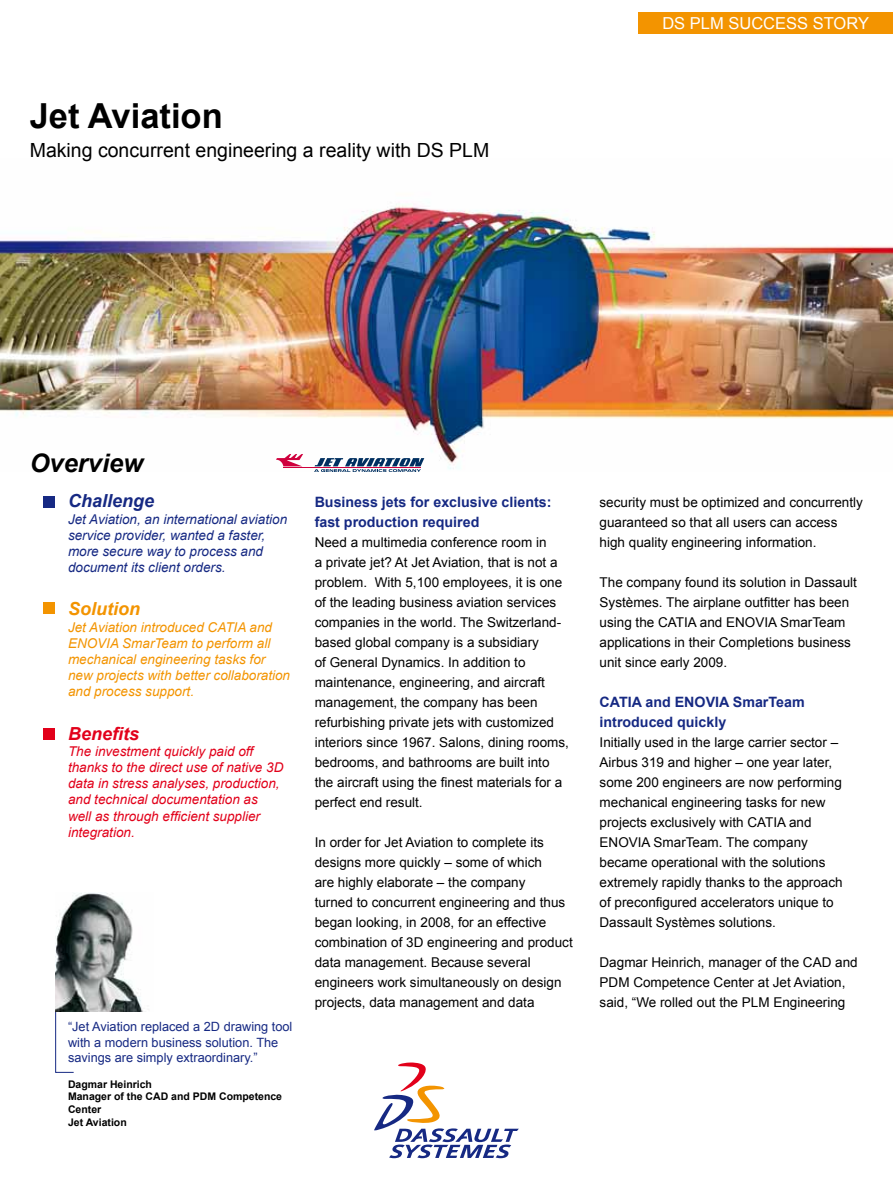
<style>
.page{position:relative;width:893px;height:1188px;background:#fff}
.page>*{position:absolute;margin:0;border:0;box-sizing:border-box;transform-origin:0 0}
.t1{font:700 34.5px "Arial";color:#000}
.t2{font:italic 700 25.5px "Arial";color:#000}
.t3{font:19.5px "Arial";color:#000}
.t4{font:italic 700 18px "Arial";color:#162983}
.t5{font:italic 700 18px "Arial";color:#f39400}
.t6{font:italic 700 18px "Arial";color:#e2001a}
.t7{font:16.5px "Arial";color:#fff}
.t8{font:700 14.25px/20px "Arial";color:#162983}
.t9{font:13.5px/20px "Arial";color:#000}
.t10{font:italic 13.5px/16.2px "Arial";color:#e2001a}
.t11{font:italic 13.5px/16.2px "Arial";color:#f39400}
.t12{font:italic 13.5px/16.2px "Arial";color:#162983}
.t13{font:12.75px/15.3px "Arial";color:#162983}
.t14{font:700 10.5px/12.6px "Arial";color:#000}
</style>
<div class="page">
<div style="left:638px;top:13px;width:255px;height:21px;background:#f39400"></div>
<img style="left:0;top:204px;width:893px;height:265px">
<div style="left:43px;top:496px;width:11px;height:11px;background:#162983"></div>
<div style="left:43px;top:602px;width:11px;height:11px;background:#f39400"></div>
<div style="left:43px;top:729px;width:11px;height:11px;background:#e2001a"></div>
<svg style="left:374px;top:1062px;width:145px;height:96px"></svg>
<svg style="left:55px;top:1012px;width:19px;height:61px"></svg>
<img style="left:55px;top:893px;width:88px;height:119px">
<svg style="left:276px;top:454px;width:27px;height:12px"></svg>
<hr style="left:283px;top:467px;width:138px;height:1px;background:#cf003d">
<svg style="left:314px;top:458px;width:110px;height:14px"></svg>
<h1 class="t1" style="left:30px;top:93px;width:194px">Jet Aviation</h1>
<h3 class="t3" style="left:30px;top:138px;width:461px">Making concurrent engineering a reality with DS PLM</h3>
<p class="t7" style="left:662px;top:13px;width:208px">DS PLM SUCCESS STORY</p>
<h2 class="t2" style="left:30px;top:446px;width:115px">Overview</h2>
<h3 class="t4" style="left:68px;top:489px;width:88px">Challenge</h3>
<p class="t12" style="left:68px;top:511px;width:221px">Jet Aviation, an international aviation service provider, wanted a faster, more secure way to process and document its client orders.</p>
<h3 class="t5" style="left:68px;top:597px;width:73px">Solution</h3>
<p class="t11" style="left:68px;top:619px;width:224px">Jet Aviation introduced CATIA and<br>ENOVIA SmarTeam to perform all mechanical engineering tasks for new projects with better collaboration and process support.</p>
<h3 class="t6" style="left:68px;top:722px;width:73px">Benefits</h3>
<p class="t10" style="left:68px;top:743px;width:217px">The investment quickly paid off thanks to the direct use of native 3D data in stress analyses, production, and technical documentation as well as through efficient supplier integration.</p>
<p class="t13" style="left:68px;top:1019px;width:226px">“Jet Aviation replaced a 2D drawing tool with a modern business solution. The savings are simply extraordinary.”</p>
<p class="t14" style="left:68px;top:1078px;width:216px">Dagmar Heinrich<br>Manager of the CAD and PDM Competence<br>Center<br>Jet Aviation</p>
<p class="t8" style="left:315px;top:493px;width:238px">Business jets for exclusive clients: fast production required</p>
<p class="t9" style="left:315px;top:533px;width:256px">Need a multimedia conference room in<br>a private jet? At Jet Aviation, that is not a problem. With 5,100 employees, it is one of the leading business aviation services companies in the world. The Switzerland&shy;based global company is a subsidiary<br>of General Dynamics. In addition to maintenance, engineering, and aircraft management, the company has been refurbishing private jets with customized interiors since 1967. Salons, dining rooms, bedrooms, and bathrooms are built into the aircraft using the finest materials for a perfect end result.</p>
<p class="t9" style="left:315px;top:832px;width:260px">In order for Jet Aviation to complete its designs more quickly – some of which<br>are highly elaborate – the company<br>turned to concurrent engineering and thus began looking, in 2008, for an effective combination of 3D engineering and product data management. Because several engineers work simultaneously on design projects, data management and data</p>
<p class="t9" style="left:600px;top:493px;width:265px">security must be optimized and concurrently guaranteed so that all users can access high quality engineering information.</p>
<p class="t9" style="left:600px;top:573px;width:259px">The company found its solution in Dassault Systèmes. The airplane outfitter has been using the CATIA and ENOVIA SmarTeam applications in their Completions business unit since early 2009.</p>
<p class="t8" style="left:600px;top:693px;width:207px">CATIA and ENOVIA SmarTeam introduced quickly</p>
<p class="t9" style="left:600px;top:732px;width:245px">Initially used in the large carrier sector – Airbus 319 and higher – one year later, some 200 engineers are now performing mechanical engineering tasks for new projects exclusively with CATIA and ENOVIA SmarTeam. The company became operational with the solutions extremely rapidly thanks to the approach of preconfigured accelerators unique to Dassault Systèmes solutions.</p>
<p class="t9" style="left:600px;top:952px;width:260px">Dagmar Heinrich, manager of the CAD and<br>PDM Competence Center at Jet Aviation, said, “We rolled out the PLM Engineering</p>
</div>
